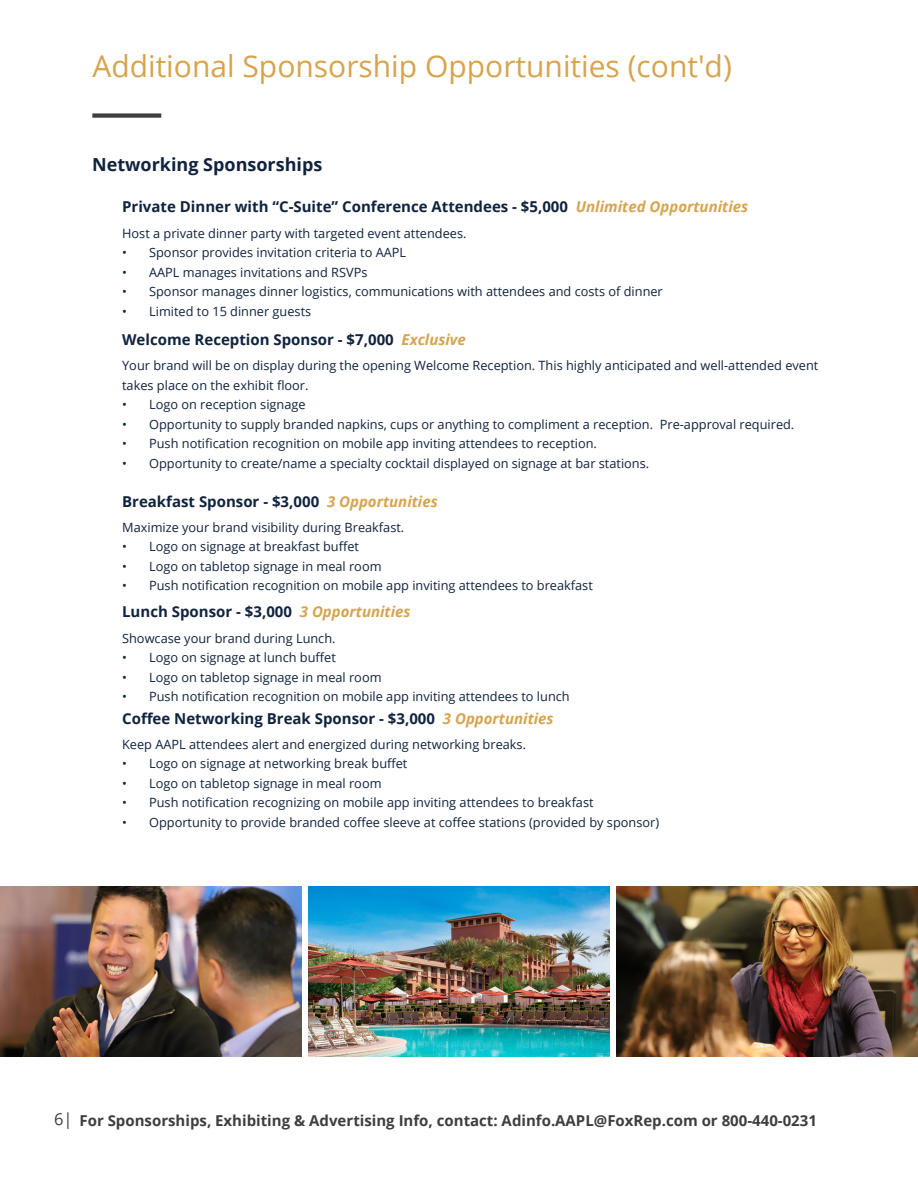
<style>
.page{position:relative;width:918px;height:1188px;background:#fff}
.page>*{position:absolute;margin:0;border:0;box-sizing:border-box;transform-origin:0 0}
.t1{font:30px "Open Sans";color:#d7a44e}
.t2{font:700 18px "Open Sans";color:#10233e}
.t3{font:700 15px "Open Sans";color:#10233e}
.t4{font:700 15px "Open Sans";color:#3e3e3f}
.t5{font:12.75px/19.5px "Open Sans";color:#10233e}
.s1{font-style:italic;color:#d7a44e}
.s2{font-weight:400;font-size:16.5px}
</style>
<div class="page">
<div style="left:92px;top:113px;width:69px;height:5px;background:#3e3e3f"></div>
<img style="left:616px;top:886px;width:302px;height:170px">
<img style="left:308px;top:886px;width:302px;height:170px">
<img style="left:0;top:886px;width:302px;height:170px">
<p class="t1" style="left:92px;top:46px;width:641px">Additional Sponsorship Opportunities (cont'd)</p>
<p class="t2" style="left:92px;top:152px;width:232px">Networking Sponsorships</p>
<p class="t3" style="left:122px;top:196px;width:628px">Private Dinner with “C-Suite” Conference Attendees - $5,000 <span class="s1">Unlimited Opportunities</span></p>
<p class="t5" style="left:122px;top:223px;width:346px">Host a private dinner party with targeted event attendees.</p>
<p class="t5" style="left:122px;top:242px;width:286px">• Sponsor provides invitation criteria to AAPL</p>
<p class="t5" style="left:122px;top:262px;width:247px">• AAPL manages invitations and RSVPs</p>
<p class="t5" style="left:122px;top:281px;width:542px">• Sponsor manages dinner logistics, communications with attendees and costs of dinner</p>
<p class="t5" style="left:122px;top:301px;width:191px">• Limited to 15 dinner guests</p>
<p class="t3" style="left:122px;top:329px;width:345px">Welcome Reception Sponsor - $7,000 <span class="s1">Exclusive</span></p>
<p class="t5" style="left:122px;top:356px;width:698px">Your brand will be on display during the opening Welcome Reception. This highly anticipated and well-attended event takes place on the exhibit floor.</p>
<p class="t5" style="left:122px;top:395px;width:185px">• Logo on reception signage</p>
<p class="t5" style="left:122px;top:414px;width:674px">• Opportunity to supply branded napkins, cups or anything to compliment a reception. Pre-approval required.</p>
<p class="t5" style="left:122px;top:434px;width:476px">• Push notification recognition on mobile app inviting attendees to reception.</p>
<p class="t5" style="left:122px;top:453px;width:529px">• Opportunity to create/name a specialty cocktail displayed on signage at bar stations.</p>
<p class="t3" style="left:122px;top:491px;width:317px">Breakfast Sponsor - $3,000 <span class="s1">3 Opportunities</span></p>
<p class="t5" style="left:122px;top:517px;width:284px">Maximize your brand visibility during Breakfast.</p>
<p class="t5" style="left:122px;top:537px;width:238px">• Logo on signage at breakfast buffet</p>
<p class="t5" style="left:122px;top:556px;width:261px">• Logo on tabletop signage in meal room</p>
<p class="t5" style="left:122px;top:576px;width:472px">• Push notification recognition on mobile app inviting attendees to breakfast</p>
<p class="t5" style="left:122px;top:628px;width:215px">Showcase your brand during Lunch.</p>
<p class="t5" style="left:122px;top:647px;width:215px">• Logo on signage at lunch buffet</p>
<p class="t5" style="left:122px;top:667px;width:261px">• Logo on tabletop signage in meal room</p>
<p class="t5" style="left:122px;top:686px;width:449px">• Push notification recognition on mobile app inviting attendees to lunch</p>
<p class="t5" style="left:122px;top:734px;width:405px">Keep AAPL attendees alert and energized during networking breaks.</p>
<p class="t5" style="left:122px;top:754px;width:287px">• Logo on signage at networking break buffet</p>
<p class="t5" style="left:122px;top:773px;width:261px">• Logo on tabletop signage in meal room</p>
<p class="t5" style="left:122px;top:793px;width:473px">• Push notification recognizing on mobile app inviting attendees to breakfast</p>
<p class="t5" style="left:122px;top:812px;width:538px">• Opportunity to provide branded coffee sleeve at coffee stations (provided by sponsor)</p>
<p class="t3" style="left:122px;top:601px;width:290px">Lunch Sponsor - $3,000 <span class="s1">3 Opportunities</span></p>
<p class="t3" style="left:122px;top:708px;width:433px">Coffee Networking Break Sponsor - $3,000 <span class="s1">3 Opportunities</span></p>
<p class="t4" style="left:54px;top:1110px;width:765px"><span class="s2">6|</span> For Sponsorships, Exhibiting &amp; Advertising Info, contact: Adinfo.AAPL@FoxRep.com or 800-440-0231</p>
</div>
